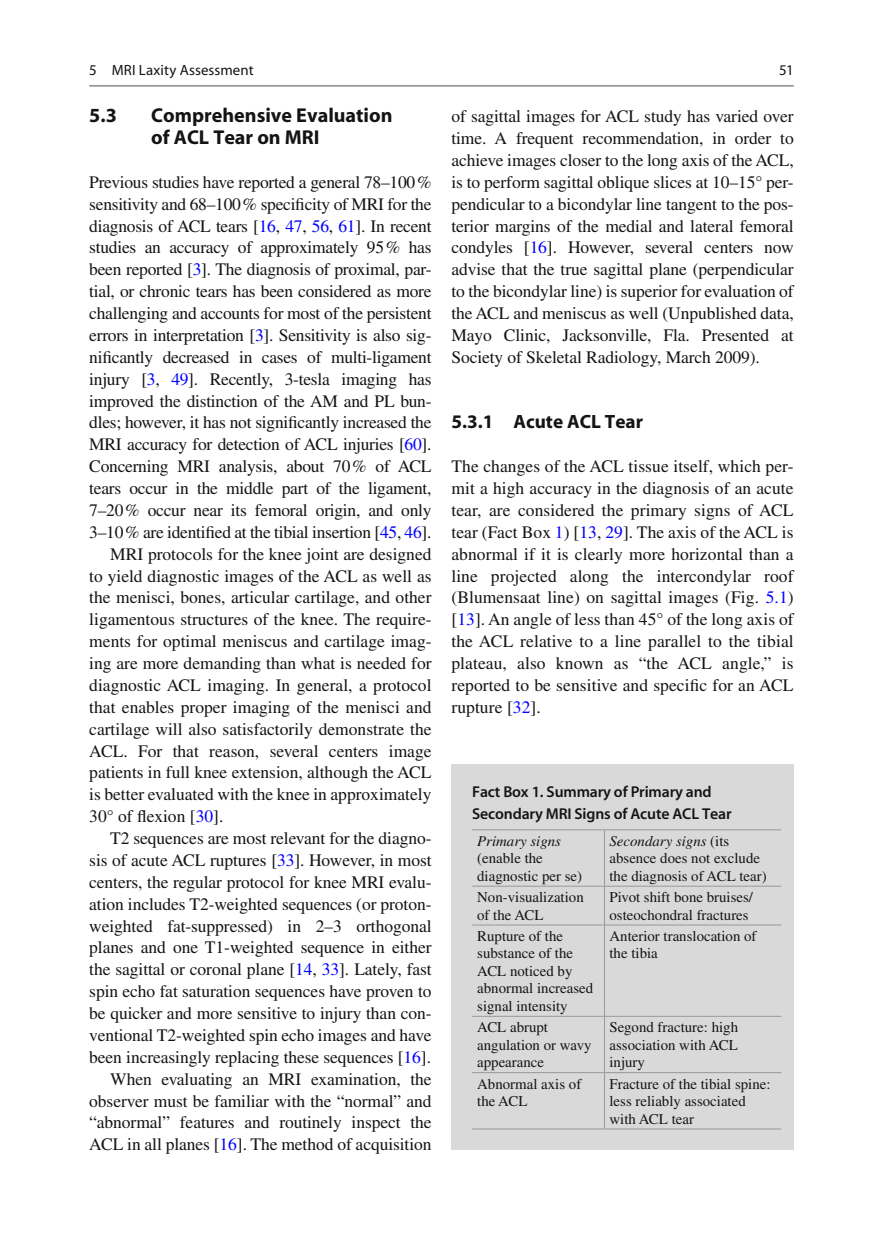
<style>
.page{position:relative;width:883px;height:1260px;background:#fff}
.page>*{position:absolute;margin:0;border:0;box-sizing:border-box;transform-origin:0 0}
.t1{font:700 20.12px/21.9px "Rhhpkd Myriad";color:#131413}
.t2{font:700 19.25px "Rhhpkd Myriad";color:#131413}
.t3{font:17.5px/21.9px "Rhmyvb Times";letter-spacing:-.005em;color:#131413;text-align:justify}
.t4{font:600 15.75px/21.9px "Pxjlhv Myriad";letter-spacing:-.01em;color:#131413}
.t5{font:14.88px/17.5px "Rhmyvb Times";color:#131413}
.t6{font:italic 14.88px "Hgvkky Times";color:#131413}
.t7{font:14.88px "Tkglrd Myriad";letter-spacing:.01em;color:#131413}
.s1{color:#00f}
.s2{font-family:"Rhmyvb Times";font-style:normal}
</style>
<div class="page">
<div style="left:451px;top:764px;width:343px;height:386px;background:#d9d9d9"></div>
<hr style="left:472px;top:829px;width:309px;height:1px;background:#989898">
<hr style="left:604px;top:830px;width:1px;height:56px;background:#989898">
<hr style="left:472px;top:886px;width:309px;height:1px;background:#989898">
<hr style="left:604px;top:887px;width:1px;height:38px;background:#989898">
<hr style="left:472px;top:925px;width:309px;height:1px;background:#989898">
<hr style="left:604px;top:925px;width:1px;height:91px;background:#989898">
<hr style="left:472px;top:1016px;width:309px;height:1px;background:#989898">
<hr style="left:604px;top:1017px;width:1px;height:55px;background:#989898">
<hr style="left:605px;top:1072px;width:176px;height:1px;background:#989898">
<hr style="left:605px;top:1129px;width:176px;height:1px;background:#989898">
<hr style="left:472px;top:1072px;width:133px;height:1px;background:#989898">
<hr style="left:604px;top:1073px;width:1px;height:56px;background:#989898">
<hr style="left:472px;top:1129px;width:133px;height:1px;background:#989898">
<hr style="left:89px;top:85px;width:705px;height:2px;background:#989898">
<p class="t7" style="left:89px;top:64px;width:166px">5 MRI Laxity Assessment</p>
<p class="t1" style="left:89px;top:106px;width:29px">5.3</p>
<p class="t1" style="left:151px;top:106px;width:243px">Comprehensive Evaluation of ACL Tear on MRI</p>
<p class="t3" style="left:89px;top:173px;width:344px">Previous studies have reported a general 78–100 %</p>
<p class="t3" style="left:89px;top:195px;width:344px">sensitivity and 68–100 % specificity of MRI for the</p>
<p class="t3" style="left:89px;top:216px;width:344px">diagnosis of ACL tears [ <span class="s1">16</span> , <span class="s1">47</span> , <span class="s1">56</span> , <span class="s1">61</span> ]. In recent</p>
<p class="t3" style="left:89px;top:238px;width:344px">studies an accuracy of approximately 95 % has</p>
<p class="t3" style="left:89px;top:260px;width:344px">been reported [ <span class="s1">3</span> ]. The diagnosis of proximal, par-</p>
<p class="t3" style="left:89px;top:282px;width:344px">tial, or chronic tears has been considered as more</p>
<p class="t3" style="left:89px;top:304px;width:344px">challenging and accounts for most of the persistent</p>
<p class="t3" style="left:89px;top:326px;width:344px">errors in interpretation [ <span class="s1">3</span> ]. Sensitivity is also sig-</p>
<p class="t3" style="left:89px;top:348px;width:344px">nificantly decreased in cases of multi-ligament</p>
<p class="t3" style="left:89px;top:370px;width:344px">injury [ <span class="s1">3</span> , <span class="s1">49</span> ]. Recently, 3-tesla imaging has</p>
<p class="t3" style="left:89px;top:391px;width:344px">improved the distinction of the AM and PL bun-</p>
<p class="t3" style="left:89px;top:413px;width:344px">dles; however, it has not significantly increased the</p>
<p class="t3" style="left:89px;top:435px;width:344px">MRI accuracy for detection of ACL injuries [ <span class="s1">60</span> ].</p>
<p class="t3" style="left:89px;top:457px;width:344px">Concerning MRI analysis, about 70 % of ACL</p>
<p class="t3" style="left:89px;top:479px;width:344px">tears occur in the middle part of the ligament,</p>
<p class="t3" style="left:89px;top:501px;width:344px">7–20 % occur near its femoral origin, and only</p>
<p class="t3" style="left:89px;top:523px;width:344px">3–10 % are identified at the tibial insertion [ <span class="s1">45</span> , <span class="s1">46</span> ].</p>
<p class="t3" style="left:110px;top:545px;width:323px">MRI protocols for the knee joint are designed</p>
<p class="t3" style="left:89px;top:566px;width:344px">to yield diagnostic images of the ACL as well as</p>
<p class="t3" style="left:89px;top:588px;width:344px">the menisci, bones, articular cartilage, and other</p>
<p class="t3" style="left:89px;top:610px;width:344px">ligamentous structures of the knee. The require-</p>
<p class="t3" style="left:89px;top:632px;width:344px">ments for optimal meniscus and cartilage imag-</p>
<p class="t3" style="left:89px;top:654px;width:344px">ing are more demanding than what is needed for</p>
<p class="t3" style="left:89px;top:676px;width:344px">diagnostic ACL imaging. In general, a protocol</p>
<p class="t3" style="left:89px;top:698px;width:344px">that enables proper imaging of the menisci and</p>
<p class="t3" style="left:89px;top:720px;width:344px">cartilage will also satisfactorily demonstrate the</p>
<p class="t3" style="left:89px;top:741px;width:344px">ACL. For that reason, several centers image</p>
<p class="t3" style="left:89px;top:763px;width:344px">patients in full knee extension, although the ACL</p>
<p class="t3" style="left:89px;top:785px;width:344px">is better evaluated with the knee in approximately</p>
<p class="t3" style="left:89px;top:807px;width:136px">30° of flexion [ <span class="s1">30</span> ].</p>
<p class="t3" style="left:110px;top:829px;width:323px">T2 sequences are most relevant for the diagno-</p>
<p class="t3" style="left:89px;top:851px;width:344px">sis of acute ACL ruptures [ <span class="s1">33</span> ]. However, in most</p>
<p class="t3" style="left:89px;top:873px;width:344px">centers, the regular protocol for knee MRI evalu-</p>
<p class="t3" style="left:89px;top:895px;width:344px">ation includes T2-weighted sequences (or proton-</p>
<p class="t3" style="left:89px;top:916px;width:344px">weighted fat-suppressed) in 2–3 orthogonal</p>
<p class="t3" style="left:89px;top:938px;width:344px">planes and one T1-weighted sequence in either</p>
<p class="t3" style="left:89px;top:960px;width:344px">the sagittal or coronal plane [ <span class="s1">14</span> , <span class="s1">33</span> ]. Lately, fast</p>
<p class="t3" style="left:89px;top:982px;width:344px">spin echo fat saturation sequences have proven to</p>
<p class="t3" style="left:89px;top:1004px;width:344px">be quicker and more sensitive to injury than con-</p>
<p class="t3" style="left:89px;top:1026px;width:344px">ventional T2-weighted spin echo images and have</p>
<p class="t3" style="left:89px;top:1048px;width:343px">been increasingly replacing these sequences [ <span class="s1">16</span> ].</p>
<p class="t3" style="left:110px;top:1070px;width:323px">When evaluating an MRI examination, the</p>
<p class="t3" style="left:89px;top:1091px;width:344px">observer must be familiar with the “normal” and</p>
<p class="t3" style="left:89px;top:1113px;width:344px">“abnormal” features and routinely inspect the</p>
<p class="t3" style="left:89px;top:1135px;width:344px">ACL in all planes [ <span class="s1">16</span> ]. The method of acquisition</p>
<p class="t7" style="left:779px;top:64px;width:16px">51</p>
<p class="t3" style="left:451px;top:107px;width:344px">of sagittal images for ACL study has varied over time. A frequent recommendation, in order to achieve images closer to the long axis of the ACL, is to perform sagittal oblique slices at 10–15° per&shy;pendicular to a bicondylar line tangent to the pos&shy;terior margins of the medial and lateral femoral condyles [ <span class="s1">16</span> ]. However, several centers now advise that the true sagittal plane (perpendicular to the bicondylar line) is superior for evaluation of the ACL and meniscus as well (Unpublished data, Mayo Clinic, Jacksonville, Fla. Presented at Society of Skeletal Radiology, March 2009).</p>
<p class="t2" style="left:451px;top:415px;width:193px">5.3.1 Acute ACL Tear</p>
<p class="t3" style="left:451px;top:457px;width:344px">The changes of the ACL tissue itself, which per&shy;mit a high accuracy in the diagnosis of an acute tear, are considered the primary signs of ACL tear (Fact Box <span class="s1">1</span> ) [ <span class="s1">13</span> , <span class="s1">29</span> ]. The axis of the ACL is abnormal if it is clearly more horizontal than a line projected along the intercondylar roof (Blumensaat line) on sagittal images (Fig. <span class="s1">5.1</span> ) [ <span class="s1">13</span> ]. An angle of less than 45° of the long axis of the ACL relative to a line parallel to the tibial plateau, also known as “the ACL angle,” is reported to be sensitive and specific for an ACL rupture [ <span class="s1">32</span> ].</p>
<p class="t4" style="left:472px;top:782px;width:261px">Fact Box 1. Summary of Primary and<br>Secondary MRI Signs of Acute ACL Tear</p>
<p class="t6" style="left:477px;top:835px;width:85px">Primary signs</p>
<p class="t5" style="left:477px;top:851px;width:106px">(enable the diagnostic per se)</p>
<p class="t6" style="left:610px;top:835px;width:121px">Secondary signs <span class="s2">(its</span></p>
<p class="t5" style="left:610px;top:851px;width:159px">absence does not exclude the diagnosis of ACL tear)</p>
<p class="t5" style="left:477px;top:890px;width:108px">Non-visualization of the ACL</p>
<p class="t5" style="left:610px;top:890px;width:145px">Pivot shift bone bruises/ osteochondral fractures</p>
<p class="t5" style="left:477px;top:929px;width:118px">Rupture of the substance of the<br>ACL noticed by abnormal increased signal intensity</p>
<p class="t5" style="left:610px;top:929px;width:149px">Anterior translocation of the tibia</p>
<p class="t5" style="left:477px;top:1020px;width:116px">ACL abrupt angulation or wavy appearance</p>
<p class="t5" style="left:610px;top:1020px;width:130px;text-align:justify">Segond fracture: high association with ACL injury</p>
<p class="t5" style="left:477px;top:1076px;width:106px">Abnormal axis of the ACL</p>
<p class="t5" style="left:610px;top:1076px;width:163px">Fracture of the tibial spine: less reliably associated with ACL tear</p>
</div>
